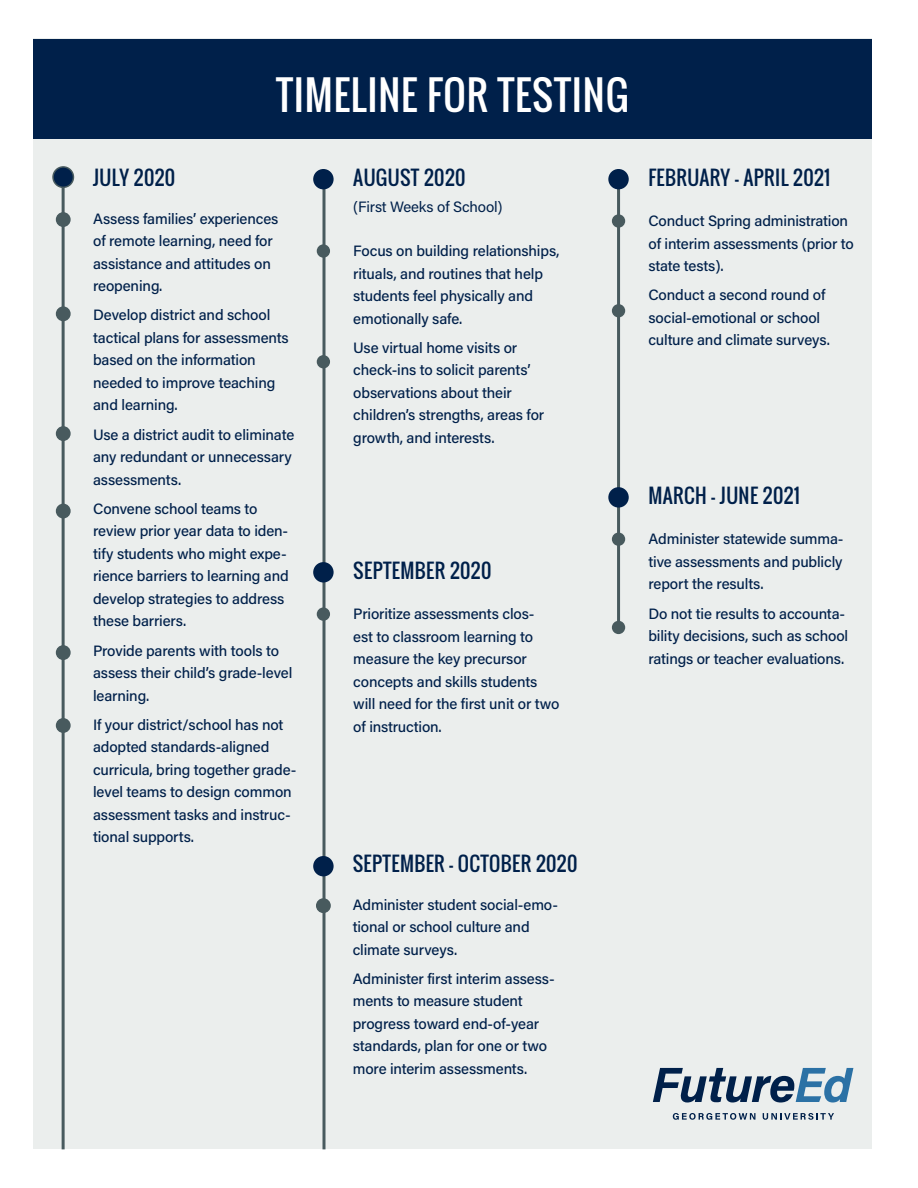
<style>
.page{position:relative;width:918px;height:1188px;background:#fff}
.page>*{position:absolute;margin:0;border:0;box-sizing:border-box;transform-origin:0 0}
.Timeline_Date{font:39px "Oswald";letter-spacing:.02em;color:#fff}
.Timeline_Date-2{font:19.5px "Oswald";letter-spacing:.02em;color:#00204a}
.TIMELINE{font:500 15px/22.5px "Acumin Pro";letter-spacing:-.01em;color:#00204a}
.Body{font:15px "Acumin Pro";letter-spacing:-.01em;color:#00204a}
</style>
<div class="page">
<div style="left:33px;top:39px;width:839px;height:1110px;background:#ebeeed"></div>
<div style="left:33px;top:39px;width:839px;height:100px;background:#00204a"></div>
<div style="left:57px;top:213px;width:13px;height:13px;background:#485a5e;border-radius:50%"></div>
<div style="left:56px;top:212px;width:15px;height:15px;border:2px solid #485a5e;border-radius:50%"></div>
<div style="left:57px;top:307px;width:13px;height:13px;background:#485a5e;border-radius:50%"></div>
<div style="left:56px;top:306px;width:15px;height:15px;border:2px solid #485a5e;border-radius:50%"></div>
<div style="left:57px;top:427px;width:13px;height:13px;background:#485a5e;border-radius:50%"></div>
<div style="left:56px;top:426px;width:15px;height:15px;border:2px solid #485a5e;border-radius:50%"></div>
<div style="left:57px;top:504px;width:13px;height:14px;background:#485a5e;border-radius:50%"></div>
<div style="left:56px;top:504px;width:15px;height:14px;border:2px solid #485a5e;border-radius:50%"></div>
<div style="left:57px;top:646px;width:13px;height:13px;background:#485a5e;border-radius:50%"></div>
<div style="left:56px;top:645px;width:15px;height:15px;border:2px solid #485a5e;border-radius:50%"></div>
<div style="left:57px;top:719px;width:13px;height:13px;background:#485a5e;border-radius:50%"></div>
<div style="left:56px;top:718px;width:15px;height:15px;border:2px solid #485a5e;border-radius:50%"></div>
<hr style="left:62px;top:174px;width:3px;height:975px;background:#485a5e">
<svg style="left:322px;top:189px;width:4px;height:960px;background:#707e81"></svg>
<hr style="left:617px;top:174px;width:3px;height:456px;background:#485a5e">
<div style="left:317px;top:244px;width:13px;height:14px;background:#485a5e;border-radius:50%"></div>
<div style="left:317px;top:355px;width:13px;height:13px;background:#485a5e;border-radius:50%"></div>
<div style="left:317px;top:607px;width:13px;height:14px;background:#485a5e;border-radius:50%"></div>
<div style="left:612px;top:214px;width:13px;height:14px;background:#485a5e;border-radius:50%"></div>
<div style="left:612px;top:304px;width:13px;height:13px;background:#485a5e;border-radius:50%"></div>
<div style="left:317px;top:899px;width:13px;height:13px;background:#485a5e;border-radius:50%"></div>
<div style="left:316px;top:898px;width:15px;height:15px;border:2px solid #485a5e;border-radius:50%"></div>
<div style="left:612px;top:533px;width:13px;height:13px;background:#485a5e;border-radius:50%"></div>
<div style="left:612px;top:621px;width:13px;height:13px;background:#485a5e;border-radius:50%"></div>
<svg style="left:653px;top:1068px;width:200px;height:35px"></svg>
<svg style="left:673px;top:1113px;width:82px;height:7px"></svg>
<svg style="left:763px;top:1113px;width:71px;height:7px"></svg>
<div style="left:53px;top:167px;width:20px;height:20px;background:#00204a;border-radius:50%"></div>
<div style="left:52px;top:166px;width:22px;height:22px;border:2px solid #485a5e;border-radius:50%"></div>
<div style="left:313px;top:169px;width:21px;height:20px;background:#00204a;border-radius:50%"></div>
<div style="left:313px;top:562px;width:21px;height:21px;background:#00204a;border-radius:50%"></div>
<div style="left:608px;top:169px;width:21px;height:20px;background:#00204a;border-radius:50%"></div>
<div style="left:313px;top:856px;width:21px;height:20px;background:#00204a;border-radius:50%"></div>
<div style="left:608px;top:487px;width:21px;height:21px;background:#00204a;border-radius:50%"></div>
<p class="Timeline_Date" style="left:276px;top:66px;width:354px">TIMELINE FOR TESTING</p>
<p class="Timeline_Date-2" style="left:93px;top:163px;width:84px">JULY 2020</p>
<p class="TIMELINE" style="left:93px;top:206px;width:187px">Assess families’ experiences of remote learning, need for assistance and attitudes on reopening.</p>
<p class="TIMELINE" style="left:93px;top:303px;width:197px">Develop district and school tactical plans for assessments based on the information needed to improve teaching and learning.</p>
<p class="TIMELINE" style="left:93px;top:422px;width:203px">Use a district audit to eliminate any redundant or unnecessary assessments.</p>
<p class="TIMELINE" style="left:93px;top:497px;width:197px">Convene school teams to review prior year data to iden&shy;tify students who might expe&shy;rience barriers to learning and develop strategies to address these barriers.</p>
<p class="TIMELINE" style="left:93px;top:638px;width:201px">Provide parents with tools to assess their child’s grade-level learning.</p>
<p class="TIMELINE" style="left:93px;top:713px;width:205px">If your district/school has not adopted standards-aligned curricula, bring together grade&shy;level teams to design common assessment tasks and instruc&shy;tional supports.</p>
<p class="Timeline_Date-2" style="left:353px;top:163px;width:114px">AUGUST 2020</p>
<p class="Body" style="left:353px;top:196px;width:151px">(First Weeks of School)</p>
<p class="TIMELINE" style="left:353px;top:239px;width:208px">Focus on building relationships, rituals, and routines that help students feel physically and emotionally safe.</p>
<p class="TIMELINE" style="left:353px;top:336px;width:192px">Use virtual home visits or check-ins to solicit parents’ observations about their children’s strengths, areas for growth, and interests.</p>
<p class="Timeline_Date-2" style="left:353px;top:556px;width:140px">SEPTEMBER 2020</p>
<p class="TIMELINE" style="left:353px;top:602px;width:208px">Prioritize assessments clos-<br>est to classroom learning to measure the key precursor concepts and skills students will need for the first unit or two of instruction.</p>
<p class="Timeline_Date-2" style="left:353px;top:849px;width:226px">SEPTEMBER - OCTOBER 2020</p>
<p class="TIMELINE" style="left:353px;top:893px;width:207px">Administer student social-emo&shy;tional or school culture and climate surveys.</p>
<p class="TIMELINE" style="left:353px;top:967px;width:203px">Administer first interim assess&shy;ments to measure student progress toward end-of-year standards, plan for one or two more interim assessments.</p>
<p class="Timeline_Date-2" style="left:648px;top:163px;width:183px">FEBRUARY - APRIL 2021</p>
<p class="TIMELINE" style="left:648px;top:209px;width:207px">Conduct Spring administration of interim assessments (prior to state tests).</p>
<p class="TIMELINE" style="left:648px;top:283px;width:183px">Conduct a second round of social-emotional or school culture and climate surveys.</p>
<p class="Timeline_Date-2" style="left:648px;top:481px;width:153px">MARCH - JUNE 2021</p>
<p class="TIMELINE" style="left:648px;top:527px;width:197px;text-align:justify">Administer statewide summa&shy;tive assessments and publicly report the results.</p>
<p class="TIMELINE" style="left:648px;top:601px;width:201px">Do not tie results to accounta&shy;bility decisions, such as school ratings or teacher evaluations.</p>
</div>
